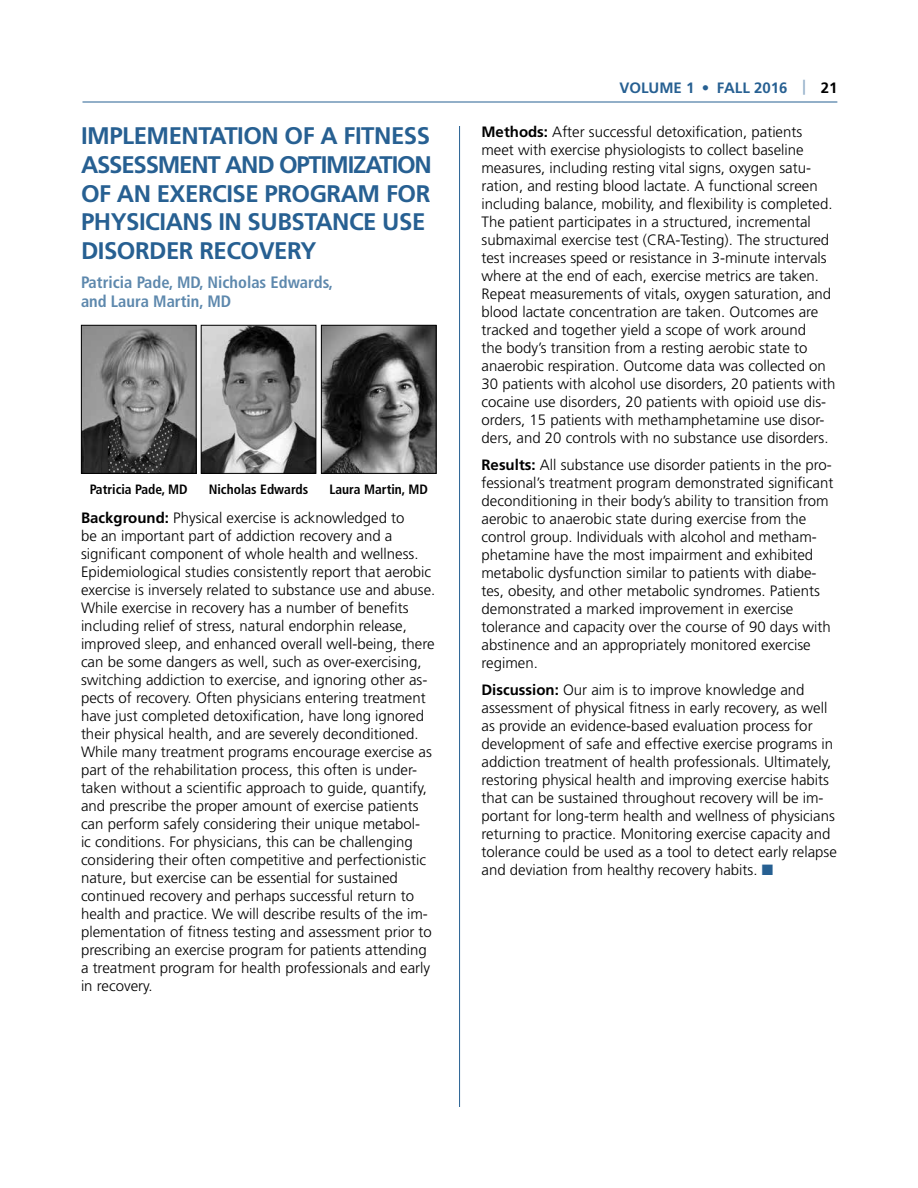
<style>
.page{position:relative;width:918px;height:1188px;background:#fff}
.page>*{position:absolute;margin:0;border:0;box-sizing:border-box;transform-origin:0 0}
.t1{font:700 24px/28.8px "Frutiger LT Std";letter-spacing:-.02em;color:#276092}
.t2{font:700 condensed 16.5px/19.5px "Frutiger LT Std";color:#5d88ad}
.t3{font:300 15px/18px "Frutiger LT Std";color:#000}
.t4{font:700 15px "Frutiger LT Std";color:#276092}
.t5{font:700 condensed 13.5px "Frutiger LT Std";color:#000}
.s1{font-weight:700}
.s2{color:#93afc9}
.s3{color:#000}
.s4{color:#276092}
</style>
<div class="page">
<hr style="left:82px;top:102px;width:755px;height:1px;background:#276092">
<hr style="left:459px;top:126px;width:1px;height:981px;background:#276092">
<img style="left:323px;top:327px;width:111px;height:145px">
<div style="left:321px;top:325px;width:115px;height:149px;border:1px solid #000"></div>
<img style="left:203px;top:327px;width:111px;height:145px">
<div style="left:201px;top:325px;width:115px;height:149px;border:1px solid #000"></div>
<img style="left:83px;top:327px;width:111px;height:145px">
<div style="left:81px;top:325px;width:115px;height:149px;border:1px solid #000"></div>
<h1 class="t1" style="left:81px;top:121px;width:352px">IMPLEMENTATION OF A FITNESS<br>ASSESSMENT AND OPTIMIZATION<br>OF AN EXERCISE PROGRAM FOR<br>PHYSICIANS IN SUBSTANCE USE<br>DISORDER RECOVERY</h1>
<p class="t2" style="left:81px;top:272px;width:254px">Patricia Pade, MD, Nicholas Edwards, and Laura Martin, MD</p>
<p class="t5" style="left:90px;top:481px;width:100px">Patricia Pade, MD</p>
<p class="t5" style="left:209px;top:481px;width:101px">Nicholas Edwards</p>
<p class="t5" style="left:330px;top:481px;width:100px">Laura Martin, MD</p>
<p class="t3" style="left:81px;top:509px;width:356px"><span class="s1">Background:</span> Physical exercise is acknowledged to<br>be an important part of addiction recovery and a significant component of whole health and wellness.<br>Epidemiological studies consistently report that aerobic exercise is inversely related to substance use and abuse.<br>While exercise in recovery has a number of benefits including relief of stress, natural endorphin release, improved sleep, and enhanced overall well-being, there can be some dangers as well, such as over-exercising, switching addiction to exercise, and ignoring other as&shy;pects of recovery. Often physicians entering treatment have just completed detoxification, have long ignored their physical health, and are severely deconditioned.<br>While many treatment programs encourage exercise as part of the rehabilitation process, this often is under&shy;taken without a scientific approach to guide, quantify, and prescribe the proper amount of exercise patients can perform safely considering their unique metabol-<br>ic conditions. For physicians, this can be challenging considering their often competitive and perfectionistic nature, but exercise can be essential for sustained continued recovery and perhaps successful return to health and practice. We will describe results of the im&shy;plementation of fitness testing and assessment prior to prescribing an exercise program for patients attending a treatment program for health professionals and early in recovery.</p>
<p class="t4" style="left:619px;top:79px;width:219px">VOLUME 1 • FALL 2016 <span class="s2">|</span> <span class="s3">21</span></p>
<p class="t3" style="left:482px;top:123px;width:355px"><span class="s1">Methods:</span> After successful detoxification, patients meet with exercise physiologists to collect baseline measures, including resting vital signs, oxygen satu&shy;ration, and resting blood lactate. A functional screen including balance, mobility, and flexibility is completed.<br>The patient participates in a structured, incremental submaximal exercise test (CRA-Testing). The structured test increases speed or resistance in 3-minute intervals where at the end of each, exercise metrics are taken.<br>Repeat measurements of vitals, oxygen saturation, and blood lactate concentration are taken. Outcomes are tracked and together yield a scope of work around<br>the body’s transition from a resting aerobic state to anaerobic respiration. Outcome data was collected on 30 patients with alcohol use disorders, 20 patients with cocaine use disorders, 20 patients with opioid use dis&shy;orders, 15 patients with methamphetamine use disor&shy;ders, and 20 controls with no substance use disorders.</p>
<p class="t3" style="left:482px;top:456px;width:353px"><span class="s1">Results:</span> All substance use disorder patients in the pro&shy;fessional’s treatment program demonstrated significant deconditioning in their body’s ability to transition from aerobic to anaerobic state during exercise from the control group. Individuals with alcohol and metham&shy;phetamine have the most impairment and exhibited metabolic dysfunction similar to patients with diabe&shy;tes, obesity, and other metabolic syndromes. Patients demonstrated a marked improvement in exercise tolerance and capacity over the course of 90 days with abstinence and an appropriately monitored exercise regimen.</p>
<p class="t3" style="left:482px;top:681px;width:357px"><span class="s1">Discussion:</span> Our aim is to improve knowledge and assessment of physical fitness in early recovery, as well as provide an evidence-based evaluation process for development of safe and effective exercise programs in addiction treatment of health professionals. Ultimately, restoring physical health and improving exercise habits that can be sustained throughout recovery will be im&shy;portant for long-term health and wellness of physicians returning to practice. Monitoring exercise capacity and tolerance could be used as a tool to detect early relapse and deviation from healthy recovery habits. <span class="s4">■</span></p>
</div>
